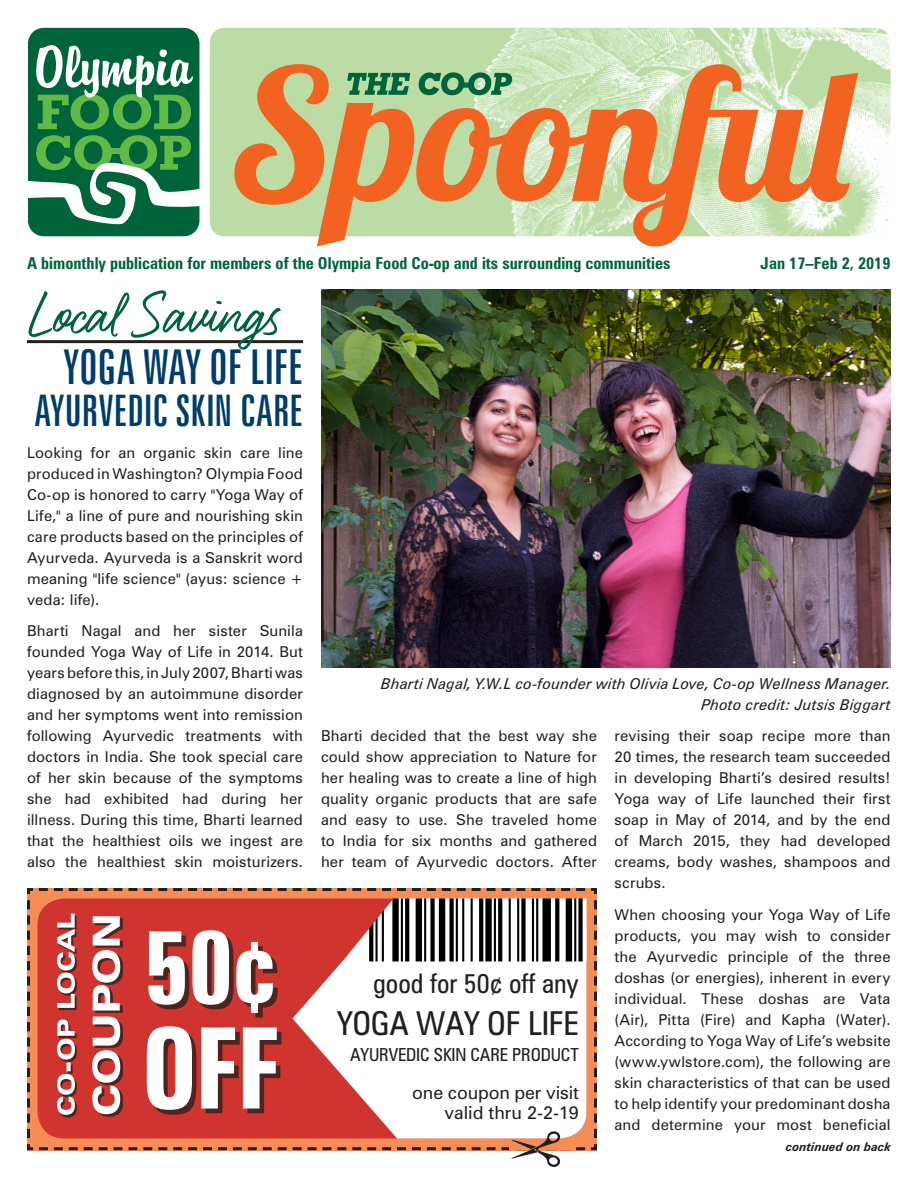
<style>
.page{position:relative;width:918px;height:1188px;background:#fff}
.page>*{position:absolute;margin:0;border:0;box-sizing:border-box;transform-origin:0 0}
.BODY_TEXT{font:700 extra-condensed 112.5px "Zurich BT";color:#fff}
.BODY_TEXT-2{font:700 extra-condensed 103.5px "Zurich BT";color:#fff}
.t1{font:64.5px "Felt That";color:#00643b}
.BODY_TEXT-3{font:extra-condensed 48px "Zurich BT";letter-spacing:-.005em;color:#003d6a}
.BODY_TEXT-4{font:extra-condensed 43.5px "Zurich BT";letter-spacing:.005em;color:#003d6a}
.BODY_TEXT-5{font:condensed 33px "Zurich BT";letter-spacing:-.01em;color:#231f20}
.t2{font:condensed 27px "Zurich BT";color:#231f20}
.BODY_TEXT-6{font:18px "Zurich BT";letter-spacing:-.01em;color:#231f20}
.BODY_TEXT-7{font:condensed 18px "Zurich BT";letter-spacing:-.01em;color:#231f20}
.Masthead_Text{font:700 condensed 16.5px "Zurich BT";color:#00643b}
.BODY_TEXT-8{font:15px/21px "Zurich BT";letter-spacing:.01em;color:#231f20;text-align:justify}
.BODY_TEXT-9{font:italic 15px/21px "Zurich BT";letter-spacing:.005em;color:#231f20;text-align:right}
.t3{font:italic 700 12px "Zurich BT";color:#231f20}
</style>
<div class="page">
<div style="left:28px;top:28px;width:171px;height:208px;background:#00643b;border-radius:16px"></div>
<svg style="left:28px;top:43px;width:172px;height:181px"></svg>
<div style="left:109px;top:149px;width:13px;height:5px;background:#60bb46"></div>
<div style="left:210px;top:28px;width:680px;height:208px;background:#bbdca4;border-radius:15px"></div>
<img style="left:452px;top:28px;width:439px;height:209px">
<svg style="left:234px;top:64px;width:624px;height:183px"></svg>
<svg style="left:27px;top:888px;width:570px;height:263px;background:#d0784b"></svg>
<div style="left:38px;top:898px;width:548px;height:240px;background:#cf342e;border-radius:27px"></div>
<div style="left:59px;top:916px;width:64px;height:201px;background:#231f20;opacity:.75"></div>
<svg style="left:92px;top:916px;width:28px;height:198px"></svg>
<svg style="left:57px;top:914px;width:18px;height:201px"></svg>
<svg style="left:292px;top:953px;width:294px;height:178px;background:#f7e0e0"></svg>
<img style="left:349px;top:898px;width:238px;height:64px">
<div style="left:151px;top:935px;width:131px;height:180px;background:#231f20;opacity:.75"></div>
<svg style="left:39px;top:1131px;width:549px;height:36px"></svg>
<hr style="left:27px;top:340px;width:276px;height:3px;background:#231f20">
<img style="left:321px;top:290px;width:570px;height:378px">
<p class="Masthead_Text" style="left:27px;top:253px;width:645px">A bimonthly publication for members of the Olympia Food Co-op and its surrounding communities</p>
<p class="Masthead_Text" style="left:761px;top:253px;width:131px">Jan 17–Feb 2, 2019</p>
<p class="t1" style="left:27px;top:276px;width:247px">Local Savings</p>
<p class="BODY_TEXT-3" style="left:64px;top:340px;width:241px">YOGA WAY OF LIFE</p>
<p class="BODY_TEXT-4" style="left:35px;top:386px;width:270px">AYURVEDIC SKIN CARE</p>
<p class="BODY_TEXT-8" style="left:27px;top:442px;width:278px">Looking for an organic skin care line produced in Washington? Olympia Food Co-op is honored to carry "Yoga Way of Life," a line of pure and nourishing skin care products based on the principles of Ayurveda. Ayurveda is a Sanskrit word meaning "life science" (ayus: science + veda: life).</p>
<p class="BODY_TEXT-8" style="left:27px;top:620px;width:278px">Bharti Nagal and her sister Sunila founded Yoga Way of Life in 2014. But years before this, in July 2007, Bharti was diagnosed by an autoimmune disorder and her symptoms went into remission following Ayurvedic treatments with doctors in India. She took special care of her skin because of the symptoms she had exhibited had during her illness. During this time, Bharti learned that the healthiest oils we ingest are also the healthiest skin moisturizers.</p>
<p class="BODY_TEXT-2" style="left:144px;top:908px;width:135px">50¢</p>
<p class="BODY_TEXT" style="left:141px;top:1005px;width:140px">OFF</p>
<p class="BODY_TEXT-9" style="left:381px;top:673px;width:511px">Bharti Nagal, Y.W.L co-founder with Olivia Love, Co-op Wellness Manager.<br>Photo credit: Jutsis Biggart</p>
<p class="BODY_TEXT-8" style="left:321px;top:725px;width:278px">Bharti decided that the best way she could show appreciation to Nature for her healing was to create a line of high quality organic products that are safe and easy to use. She traveled home to India for six months and gathered her team of Ayurvedic doctors. After</p>
<p class="BODY_TEXT-8" style="left:615px;top:725px;width:278px">revising their soap recipe more than 20 times, the research team succeeded in developing Bharti’s desired results!<br>Yoga way of Life launched their first soap in May of 2014, and by the end of March 2015, they had developed creams, body washes, shampoos and scrubs.</p>
<p class="BODY_TEXT-8" style="left:615px;top:904px;width:278px">When choosing your Yoga Way of Life products, you may wish to consider the Ayurvedic principle of the three doshas (or energies), inherent in every individual. These doshas are Vata (Air), Pitta (Fire) and Kapha (Water).<br>According to Yoga Way of Life’s website (www.ywlstore.com), the following are skin characteristics of that can be used to help identify your predominant dosha and determine your most beneficial</p>
<p class="t2" style="left:373px;top:967px;width:207px">good for 50¢ off any</p>
<p class="BODY_TEXT-5" style="left:337px;top:1003px;width:243px">YOGA WAY OF LIFE</p>
<p class="BODY_TEXT-7" style="left:350px;top:1044px;width:230px">AYURVEDIC SKIN CARE PRODUCT</p>
<p class="BODY_TEXT-6" style="left:412px;top:1082px;width:168px">one coupon per visit</p>
<p class="BODY_TEXT-6" style="left:444px;top:1102px;width:136px">valid thru 2-2-19</p>
<p class="t3" style="left:786px;top:1139px;width:107px">continued on back</p>
</div>
